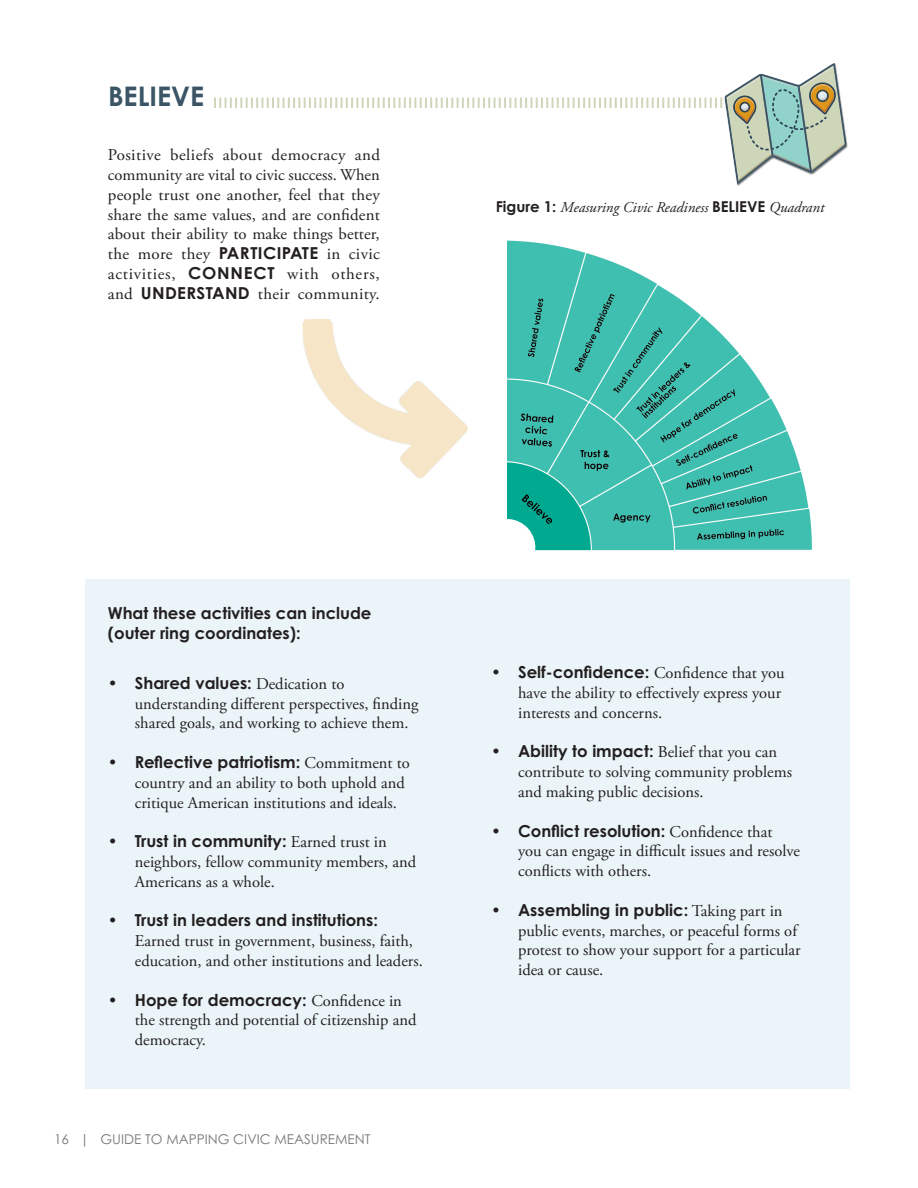
<style>
.page{position:relative;width:918px;height:1188px;background:#fff}
.page>*{position:absolute;margin:0;border:0;box-sizing:border-box;transform-origin:0 0}
.t1{font:700 27px "Century Gothic Pro";color:#3b5566}
.justified{font:16.5px/19.8px "Adobe Garamond Pro";color:#231f20}
.t2{font:700 16.5px/19.8px "Century Gothic Pro";color:#231f20}
.t3{font:italic 15px "Adobe Garamond Pro";color:#231f20}
.t4{font:13.5px "Century Gothic Pro";color:#787a7d}
.s1{font-family:"Century Gothic Pro";font-weight:700}
.s2{font-family:"Century Gothic Pro";font-weight:700;font-style:normal}
</style>
<div class="page">
<div style="left:85px;top:580px;width:764px;height:509px;background:#ebf5f9"></div>
<img style="left:507px;top:240px;width:305px;height:310px">
<svg style="left:507px;top:516px;width:32px;height:35px"></svg>
<svg style="left:214px;top:63px;width:633px;height:121px"></svg>
<img style="left:302px;top:319px;width:166px;height:159px">
<p class="t1" style="left:108px;top:80px;width:98px">BELIEVE</p>
<p class="justified" style="left:108px;top:146px;width:274px;text-align:justify">Positive beliefs about democracy and community are vital to civic success. When people trust one another, feel that they share the same values, and are confident about their ability to make things better, the more they <span class="s1">PARTICIPATE</span> in civic activities, <span class="s1">CONNECT</span> with others, and <span class="s1">UNDERSTAND</span> their community.</p>
<p class="t3" style="left:496px;top:199px;width:330px"><span class="s2">Figure 1:</span> Measuring Civic Readiness <span class="s2">BELIEVE</span> Quadrant</p>
<p class="t2" style="left:108px;top:603px;width:265px">What these activities can include (outer ring coordinates):</p>
<p class="justified" style="left:135px;top:674px;width:285px;text-indent:-27px"><span class="s1">• Shared values:</span> Dedication to understanding different perspectives, finding shared goals, and working to achieve them.</p>
<p class="justified" style="left:135px;top:753px;width:276px;text-indent:-27px"><span class="s1">• Reflective patriotism:</span> Commitment to country and an ability to both uphold and critique American institutions and ideals.</p>
<p class="justified" style="left:135px;top:833px;width:283px;text-indent:-27px"><span class="s1">• Trust in community:</span> Earned trust in neighbors, fellow community members, and<br>Americans as a whole.</p>
<p class="justified" style="left:135px;top:912px;width:289px;text-indent:-27px"><span class="s1">• Trust in leaders and institutions:<br></span>Earned trust in government, business, faith, education, and other institutions and leaders.</p>
<p class="justified" style="left:135px;top:991px;width:283px;text-indent:-27px"><span class="s1">• Hope for democracy:</span> Confidence in the strength and potential of citizenship and democracy.</p>
<p class="t4" style="left:54px;top:1131px;width:318px">16 | GUIDE TO MAPPING CIVIC MEASUREMENT</p>
<p class="justified" style="left:518px;top:664px;width:268px;text-indent:-27px"><span class="s1">• Self-confidence:</span> Confidence that you have the ability to effectively express your interests and concerns.</p>
<p class="justified" style="left:518px;top:743px;width:275px;text-indent:-27px"><span class="s1">• Ability to impact:</span> Belief that you can contribute to solving community problems and making public decisions.</p>
<p class="justified" style="left:518px;top:822px;width:284px;text-indent:-27px"><span class="s1">• Conflict resolution:</span> Confidence that you can engage in difficult issues and resolve conflicts with others.</p>
<p class="justified" style="left:518px;top:901px;width:284px;text-indent:-27px"><span class="s1">• Assembling in public:</span> Taking part in public events, marches, or peaceful forms of protest to show your support for a particular idea or cause.</p>
</div>
